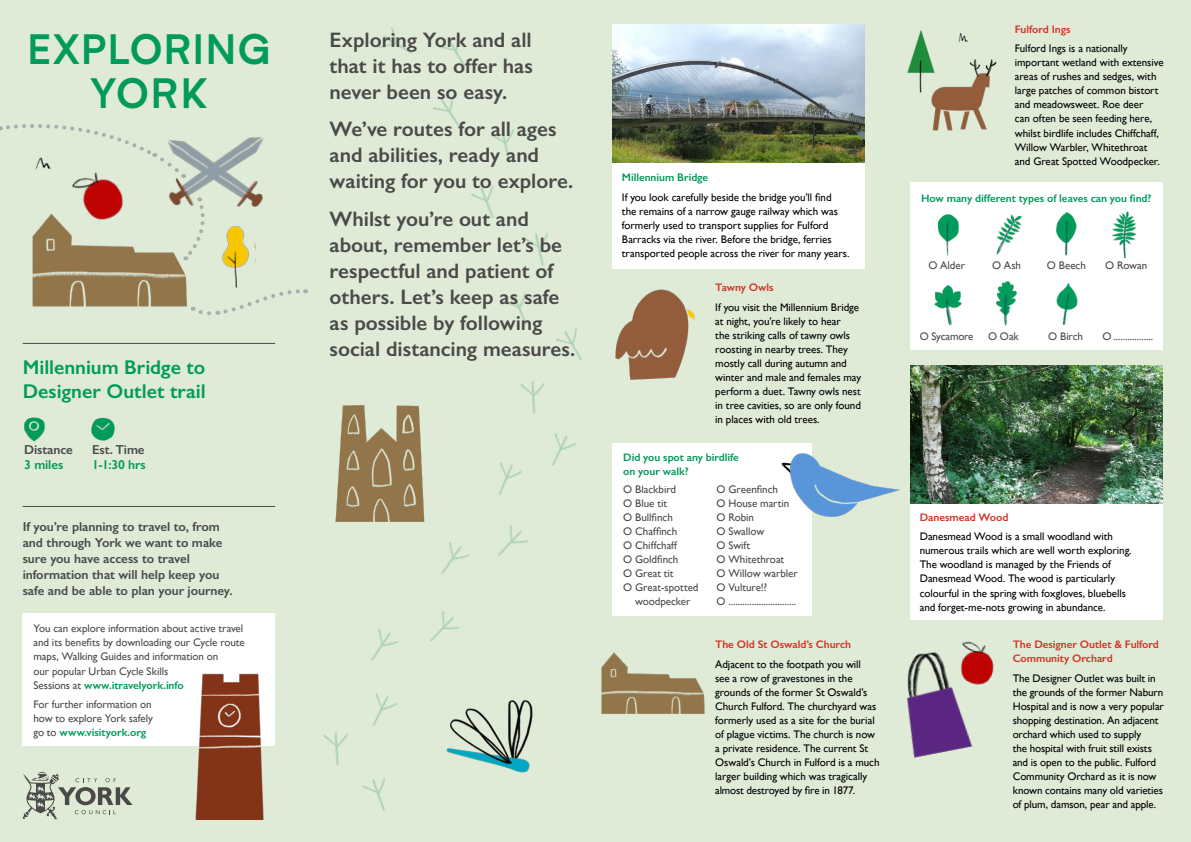
<style>
.page{position:relative;width:1191px;height:842px;background:#dfead7}
.page>*{position:absolute;margin:0;border:0;box-sizing:border-box;transform-origin:0 0}
.t1{font:600 41.9px/44.3px "Neutrif Pro";letter-spacing:.03em;color:#009b5a;text-align:center}
.t2{font:600 21px/26px "Gill Sans";color:#4a4a49}
.t3{font:600 20px/24px "Gill Sans";color:#009b5a}
.t4{font:600 13px/16px "Gill Sans";letter-spacing:-.005em;color:#4a4a49}
.t5{font:600 13px "Gill Sans";letter-spacing:-.01em;color:#009b5a}
.t6{font:11px/14px "Gill Sans";letter-spacing:-.005em;color:#000}
.t7{font:11px/14px "Gill Sans";letter-spacing:-.005em;color:#4a4a49}
.t8{font:600 11px/14px "Gill Sans";letter-spacing:-.005em;color:#d13526}
.t9{font:600 11px/14px "Gill Sans";letter-spacing:-.005em;color:#009b5a}
.s1{font-weight:600;color:#009b5a}
</style>
<div class="page">
<img style="left:362px;top:778px;width:23px;height:33px">
<img style="left:324px;top:732px;width:24px;height:33px">
<img style="left:372px;top:693px;width:25px;height:33px">
<img style="left:371px;top:629px;width:27px;height:32px">
<img style="left:430px;top:611px;width:30px;height:30px">
<img style="left:441px;top:542px;width:28px;height:32px">
<img style="left:498px;top:525px;width:30px;height:31px">
<img style="left:498px;top:462px;width:24px;height:33px">
<img style="left:552px;top:433px;width:24px;height:33px">
<img style="left:520px;top:381px;width:25px;height:33px">
<img style="left:556px;top:328px;width:26px;height:33px">
<img style="left:503px;top:292px;width:24px;height:33px">
<img style="left:525px;top:233px;width:23px;height:33px">
<img style="left:471px;top:186px;width:23px;height:33px">
<img style="left:491px;top:129px;width:23px;height:33px">
<img style="left:433px;top:95px;width:27px;height:32px">
<img style="left:439px;top:35px;width:26px;height:32px">
<img style="left:379px;top:28px;width:33px;height:26px">
<svg style="left:23px;top:772px;width:110px;height:47px"></svg>
<img style="left:335px;top:405px;width:90px;height:117px">
<img style="left:446px;top:700px;width:87px;height:73px">
<hr style="left:23px;top:506px;width:252px;height:1px;background:#4a4a49">
<img style="left:24px;top:417px;width:21px;height:25px">
<img style="left:91px;top:417px;width:24px;height:24px">
<hr style="left:23px;top:343px;width:252px;height:1px;background:#4a4a49">
<div style="left:23px;top:613px;width:252px;height:133px;background:#fff"></div>
<img style="left:195px;top:673px;width:69px;height:146px">
<img style="left:222px;top:226px;width:34px;height:61px">
<img style="left:32px;top:261px;width:161px;height:50px">
<img style="left:206px;top:137px;width:58px;height:70px">
<svg style="left:193px;top:287px;width:113px;height:28px"></svg>
<svg style="left:0;top:124px;width:206px;height:137px"></svg>
<img style="left:910px;top:366px;width:252px;height:138px">
<div style="left:910px;top:504px;width:252px;height:116px;background:#fff"></div>
<img style="left:612px;top:25px;width:253px;height:138px">
<div style="left:612px;top:163px;width:253px;height:105px;background:#fff"></div>
<img style="left:615px;top:289px;width:80px;height:91px">
<img style="left:601px;top:652px;width:104px;height:62px">
<img style="left:907px;top:652px;width:66px;height:106px">
<img style="left:950px;top:641px;width:44px;height:52px">
<img style="left:931px;top:59px;width:66px;height:72px">
<img style="left:907px;top:30px;width:31px;height:69px">
<img style="left:958px;top:33px;width:10px;height:9px">
<div style="left:612px;top:443px;width:200px;height:173px;background:#fff"></div>
<img style="left:781px;top:453px;width:119px;height:64px">
<img style="left:33px;top:154px;width:22px;height:20px">
<div style="left:910px;top:182px;width:252px;height:168px;background:#fff"></div>
<img style="left:937px;top:214px;width:22px;height:42px">
<img style="left:996px;top:214px;width:26px;height:41px">
<img style="left:1056px;top:212px;width:21px;height:44px">
<img style="left:934px;top:285px;width:28px;height:41px">
<img style="left:996px;top:281px;width:21px;height:45px">
<img style="left:1056px;top:283px;width:22px;height:42px">
<img style="left:1112px;top:211px;width:24px;height:47px">
<h1 class="t1" style="left:27px;top:26px;width:245px">EXPLORING<br>YORK</h1>
<h3 class="t3" style="left:23px;top:355px;width:184px">Millennium Bridge to<br>Designer Outlet trail</h3>
<p class="t4" style="left:24px;top:442px;width:50px">Distance</p>
<p class="t5" style="left:24px;top:457px;width:41px">3 miles</p>
<p class="t4" style="left:92px;top:442px;width:54px">Est. Time</p>
<p class="t5" style="left:92px;top:457px;width:55px">1-1:30 hrs</p>
<p class="t4" style="left:23px;top:518px;width:211px">If you’re planning to travel to, from and through York we want to make sure you have access to travel information that will help keep you safe and be able to plan your journey.</p>
<p class="t7" style="left:33px;top:622px;width:213px">You can explore information about active travel and its benefits by downloading our Cycle route maps, Walking Guides and information on<br>our popular Urban Cycle Skills<br>Sessions at <span class="s1">www.itravelyork.info</span></p>
<p class="t7" style="left:33px;top:697px;width:121px">For further information on how to explore York safely go to <span class="s1">www.visityork.org</span></p>
<h2 class="t2" style="left:330px;top:27px;width:205px;text-align:justify">Exploring York and all that it has to offer has never been so easy.</h2>
<h2 class="t2" style="left:330px;top:116px;width:245px">We’ve routes for all ages and abilities, ready and waiting for you to explore.</h2>
<h2 class="t2" style="left:330px;top:205px;width:247px">Whilst you’re out and about, remember let’s be respectful and patient of others. Let’s keep as safe as possible by following social distancing measures.</h2>
<p class="t9" style="left:622px;top:170px;width:88px">Millennium Bridge</p>
<p class="t6" style="left:622px;top:190px;width:229px">If you look carefully beside the bridge you’ll find<br>the remains of a narrow gauge railway which was formerly used to transport supplies for Fulford Barracks via the river. Before the bridge, ferries transported people across the river for many years.</p>
<p class="t8" style="left:715px;top:281px;width:60px">Tawny Owls</p>
<p class="t6" style="left:715px;top:300px;width:147px">If you visit the Millennium Bridge at night, you’re likely to hear<br>the striking calls of tawny owls roosting in nearby trees. They mostly call during autumn and winter and male and females may perform a duet. Tawny owls nest in tree cavities, so are only found in places with old trees.</p>
<p class="t9" style="left:623px;top:450px;width:117px">Did you spot any birdlife on your walk?</p>
<p class="t7" style="left:623px;top:482px;width:54px">O Blackbird</p>
<p class="t7" style="left:623px;top:496px;width:45px">O Blue tit</p>
<p class="t7" style="left:623px;top:510px;width:51px">O Bullfinch</p>
<p class="t7" style="left:623px;top:524px;width:55px">O Chaffinch</p>
<p class="t7" style="left:623px;top:538px;width:55px">O Chiffchaff</p>
<p class="t7" style="left:623px;top:552px;width:57px">O Goldfinch</p>
<p class="t7" style="left:623px;top:566px;width:52px">O Great tit</p>
<p class="t7" style="left:623px;top:580px;width:77px">O Great-spotted</p>
<p class="t7" style="left:635px;top:594px;width:57px">woodpecker</p>
<p class="t7" style="left:716px;top:482px;width:83px">O Greenfinch<br>O House martin<br>O Robin<br>O Swallow<br>O Swift<br>O Whitethroat<br>O Willow warbler<br>O Vulture!?<br>O .............................</p>
<p class="t8" style="left:715px;top:637px;width:137px">The Old St Oswald’s Church</p>
<p class="t6" style="left:715px;top:657px;width:166px">Adjacent to the footpath you will<br>see a row of gravestones in the grounds of the former St Oswald’s Church Fulford. The churchyard was formerly used as a site for the burial of plague victims. The church is now a private residence. The current St Oswald’s Church in Fulford is a much larger building which was tragically almost destroyed by fire in 1877.</p>
<p class="t8" style="left:1014px;top:22px;width:57px">Fulford Ings</p>
<p class="t6" style="left:1014px;top:42px;width:150px">Fulford Ings is a nationally important wetland with extensive areas of rushes and sedges, with large patches of common bistort and meadowsweet. Roe deer<br>can often be seen feeding here, whilst birdlife includes Chiffchaff,<br>Willow Warbler, Whitethroat and Great Spotted Woodpecker.</p>
<p class="t9" style="left:921px;top:191px;width:232px">How many different types of leaves can you find?</p>
<p class="t7" style="left:928px;top:259px;width:38px">O Alder</p>
<p class="t7" style="left:992px;top:259px;width:31px">O Ash</p>
<p class="t7" style="left:1047px;top:259px;width:40px">O Beech</p>
<p class="t7" style="left:1105px;top:259px;width:44px">O Rowan</p>
<p class="t7" style="left:919px;top:329px;width:55px">O Sycamore</p>
<p class="t7" style="left:988px;top:329px;width:32px">O Oak</p>
<p class="t7" style="left:1048px;top:329px;width:36px">O Birch</p>
<p class="t7" style="left:1102px;top:329px;width:52px">O .................</p>
<p class="t8" style="left:919px;top:510px;width:90px">Danesmead Wood</p>
<p class="t6" style="left:919px;top:530px;width:213px">Danesmead Wood is a small woodland with numerous trails which are well worth exploring.<br>The woodland is managed by the Friends of Danesmead Wood. The wood is particularly colourful in the spring with foxgloves, bluebells and forget-me-nots growing in abundance.</p>
<p class="t8" style="left:1012px;top:637px;width:148px">The Designer Outlet &amp; Fulford<br>Community Orchard</p>
<p class="t6" style="left:1012px;top:671px;width:153px">The Designer Outlet was built in the grounds of the former Naburn<br>Hospital and is now a very popular shopping destination. An adjacent orchard which used to supply<br>the hospital with fruit still exists and is open to the public. Fulford<br>Community Orchard as it is now known contains many old varieties of plum, damson, pear and apple.</p>
</div>
